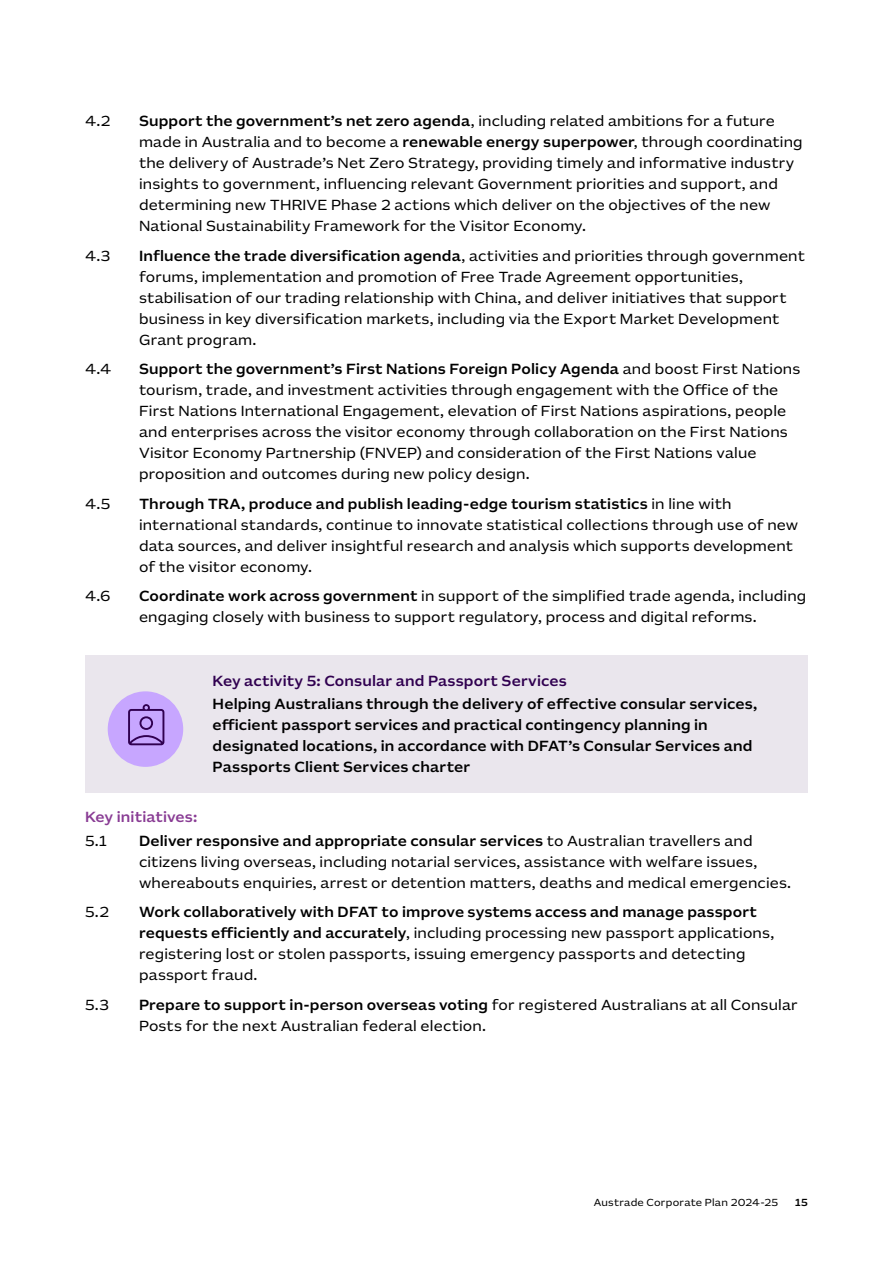
<style>
.page{position:relative;width:893px;height:1263px;background:#fff}
.page>*{position:absolute;margin:0;border:0;box-sizing:border-box;transform-origin:0 0}
._4_Body_copy{font:15px/21px "AU Sans Text";letter-spacing:.01em;color:#000}
._4_Body_copy-2{font:500 15px/21px "AU Sans Text";letter-spacing:.01em;color:#000}
._3_Subheading_3{font:500 15px "AU Sans Text";letter-spacing:.01em;color:#300050}
._3_Subheading_3-2{font:500 15px "AU Sans Text";letter-spacing:.005em;color:#893c94}
.t1{font:10.5px "AU Sans Text";letter-spacing:.025em;color:#000}
.t2{font:500 10.5px "AU Sans Text";color:#000}
.s1{font-weight:500}
</style>
<div class="page">
<div style="left:85px;top:656px;width:723px;height:137px;background:#eae6ed"></div>
<div style="left:108px;top:691px;width:75px;height:76px;background:#c7a6ff;border-radius:50%"></div>
<svg style="left:128px;top:704px;width:36px;height:41px"></svg>
<p class="_4_Body_copy" style="left:85px;top:109px;width:27px">4.2</p>
<p class="_4_Body_copy" style="left:139px;top:109px;width:665px"><span class="s1">Support the government’s net zero agenda</span>, including related ambitions for a future made in Australia and to become a <span class="s1">renewable energy superpower</span>, through coordinating the delivery of Austrade’s Net Zero Strategy, providing timely and informative industry insights to government, influencing relevant Government priorities and support, and determining new THRIVE Phase 2 actions which deliver on the objectives of the new National Sustainability Framework for the Visitor Economy.</p>
<p class="_4_Body_copy" style="left:85px;top:243px;width:27px">4.3</p>
<p class="_4_Body_copy" style="left:139px;top:243px;width:667px"><span class="s1">Influence the trade diversification agenda</span>, activities and priorities through government forums, implementation and promotion of Free Trade Agreement opportunities, stabilisation of our trading relationship with China, and deliver initiatives that support business in key diversification markets, including via the Export Market Development Grant program.</p>
<p class="_4_Body_copy" style="left:85px;top:357px;width:28px">4.4</p>
<p class="_4_Body_copy" style="left:139px;top:357px;width:663px"><span class="s1">Support the government’s First Nations Foreign Policy Agenda</span> and boost First Nations tourism, trade, and investment activities through engagement with the Office of the First Nations International Engagement, elevation of First Nations aspirations, people and enterprises across the visitor economy through collaboration on the First Nations Visitor Economy Partnership (FNVEP) and consideration of the First Nations value proposition and outcomes during new policy design.</p>
<p class="_4_Body_copy" style="left:85px;top:492px;width:27px">4.5</p>
<p class="_4_Body_copy" style="left:139px;top:492px;width:661px"><span class="s1">Through TRA, produce and publish leading-edge tourism statistics</span> in line with international standards, continue to innovate statistical collections through use of new data sources, and deliver insightful research and analysis which supports development of the visitor economy.</p>
<p class="_4_Body_copy" style="left:85px;top:584px;width:27px">4.6</p>
<p class="_4_Body_copy" style="left:139px;top:584px;width:669px"><span class="s1">Coordinate work across government</span> in support of the simplified trade agenda, including engaging closely with business to support regulatory, process and digital reforms.</p>
<p class="_3_Subheading_3" style="left:213px;top:667px;width:356px">Key activity 5: Consular and Passport Services</p>
<p class="_4_Body_copy-2" style="left:213px;top:691px;width:546px">Helping Australians through the delivery of effective consular services, efficient passport services and practical contingency planning in designated locations, in accordance with DFAT’s Consular Services and Passports Client Services charter</p>
<p class="_3_Subheading_3-2" style="left:85px;top:804px;width:114px">Key initiatives:</p>
<p class="_4_Body_copy" style="left:85px;top:828px;width:24px">5.1</p>
<p class="_4_Body_copy" style="left:139px;top:828px;width:654px"><span class="s1">Deliver responsive and appropriate consular services</span> to Australian travellers and citizens living overseas, including notarial services, assistance with welfare issues, whereabouts enquiries, arrest or detention matters, deaths and medical emergencies.</p>
<p class="_4_Body_copy" style="left:85px;top:900px;width:26px">5.2</p>
<p class="_4_Body_copy" style="left:139px;top:900px;width:637px"><span class="s1">Work collaboratively with DFAT to improve systems access and manage passport requests efficiently and accurately</span>, including processing new passport applications, registering lost or stolen passports, issuing emergency passports and detecting passport fraud.</p>
<p class="_4_Body_copy" style="left:85px;top:992px;width:25px">5.3</p>
<p class="_4_Body_copy" style="left:139px;top:992px;width:660px"><span class="s1">Prepare to support in-person overseas voting</span> for registered Australians at all Consular<br>Posts for the next Australian federal election.</p>
<p class="t1" style="left:594px;top:1194px;width:186px">Austrade Corporate Plan 2024-25</p>
<p class="t2" style="left:795px;top:1194px;width:14px">15</p>
</div>
